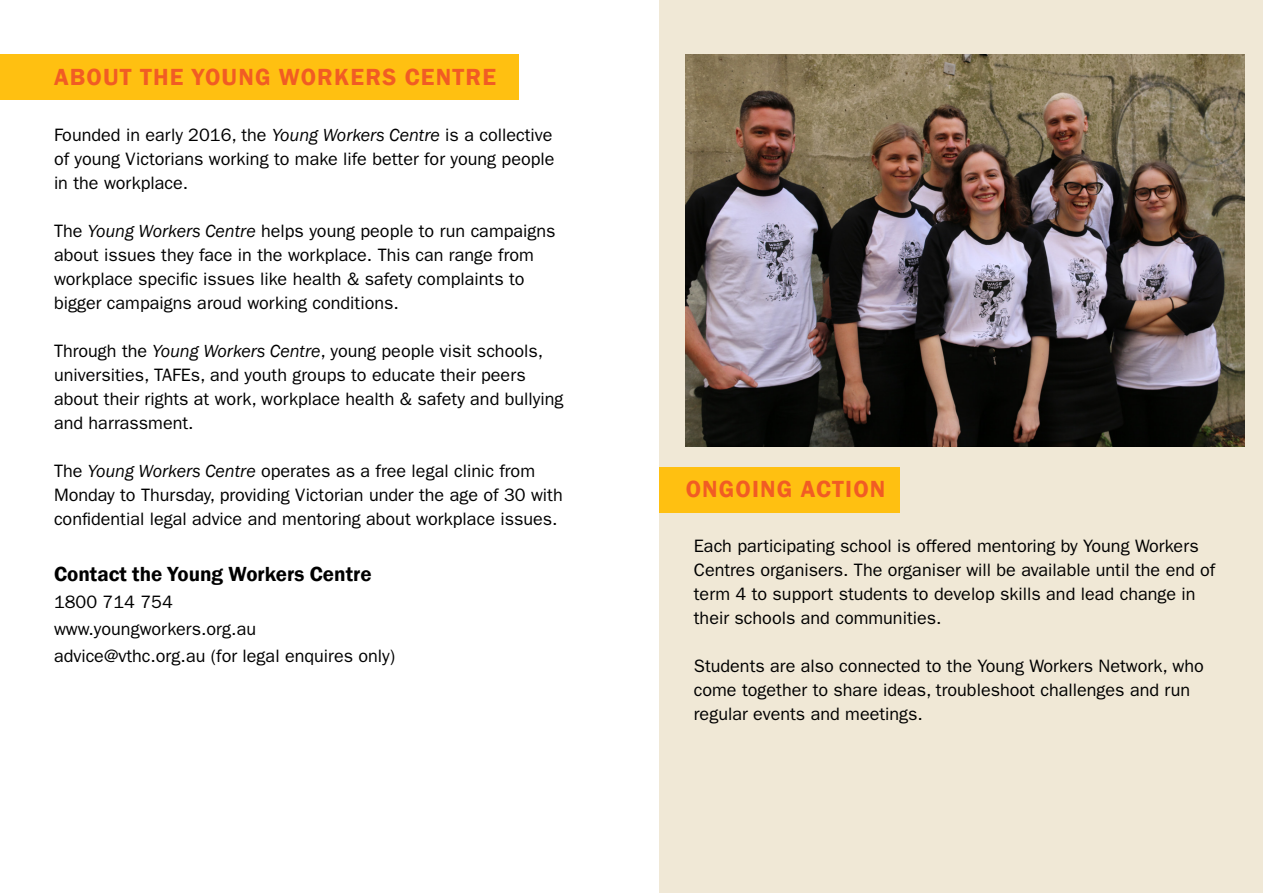
<style>
.page{position:relative;width:1263px;height:893px;background:#fff}
.page>*{position:absolute;margin:0;border:0;box-sizing:border-box;transform-origin:0 0}
.t1{font:600 24px "Franklin Gothic";letter-spacing:.05em;color:#f15c24}
.t2{font:600 21px "Franklin Gothic";color:#000}
.t3{font:18px/24px "ITC Franklin Gothic Std";color:#000}
.s1{font-family:"Franklin Gothic";font-style:italic}
</style>
<div class="page">
<div style="left:659px;top:0;width:604px;height:893px;background:#f0e8d6"></div>
<div style="left:0;top:54px;width:519px;height:46px;background:#ffc011"></div>
<div style="left:659px;top:467px;width:240px;height:46px;background:#ffc011"></div>
<img style="left:686px;top:54px;width:559px;height:392px">
<p class="t1" style="left:54px;top:62px;width:444px">ABOUT THE YOUNG WORKERS CENTRE</p>
<p class="t3" style="left:54px;top:123px;width:502px;text-align:justify">Founded in early 2016, the <span class="s1">Young Workers Centre</span> is a collective of young Victorians working to make life better for young people in the workplace.</p>
<p class="t3" style="left:54px;top:219px;width:503px">The <span class="s1">Young Workers Centre</span> helps young people to run campaigns about issues they face in the workplace. This can range from workplace specific issues like health &amp; safety complaints to bigger campaigns aroud working conditions.</p>
<p class="t3" style="left:54px;top:339px;width:511px">Through the <span class="s1">Young Workers Centre</span>, young people visit schools, universities, TAFEs, and youth groups to educate their peers about their rights at work, workplace health &amp; safety and bullying and harrassment.</p>
<p class="t3" style="left:54px;top:459px;width:510px">The <span class="s1">Young Workers Centre</span> operates as a free legal clinic from<br>Monday to Thursday, providing Victorian under the age of 30 with confidential legal advice and mentoring about workplace issues.</p>
<p class="t2" style="left:54px;top:561px;width:319px">Contact the Young Workers Centre</p>
<p class="t3" style="left:54px;top:589px;width:120px">1800 714 754</p>
<p class="t3" style="left:54px;top:616px;width:204px">www.youngworkers.org.au</p>
<p class="t3" style="left:54px;top:643px;width:343px">advice@vthc.org.au (for legal enquires only)</p>
<p class="t1" style="left:686px;top:474px;width:201px">ONGOING ACTION</p>
<p class="t3" style="left:694px;top:534px;width:523px">Each participating school is offered mentoring by Young Workers Centres organisers. The organiser will be available until the end of term 4 to support students to develop skills and lead change in their schools and communities.</p>
<p class="t3" style="left:694px;top:654px;width:511px">Students are also connected to the Young Workers Network, who come together to share ideas, troubleshoot challenges and run regular events and meetings.</p>
</div>
